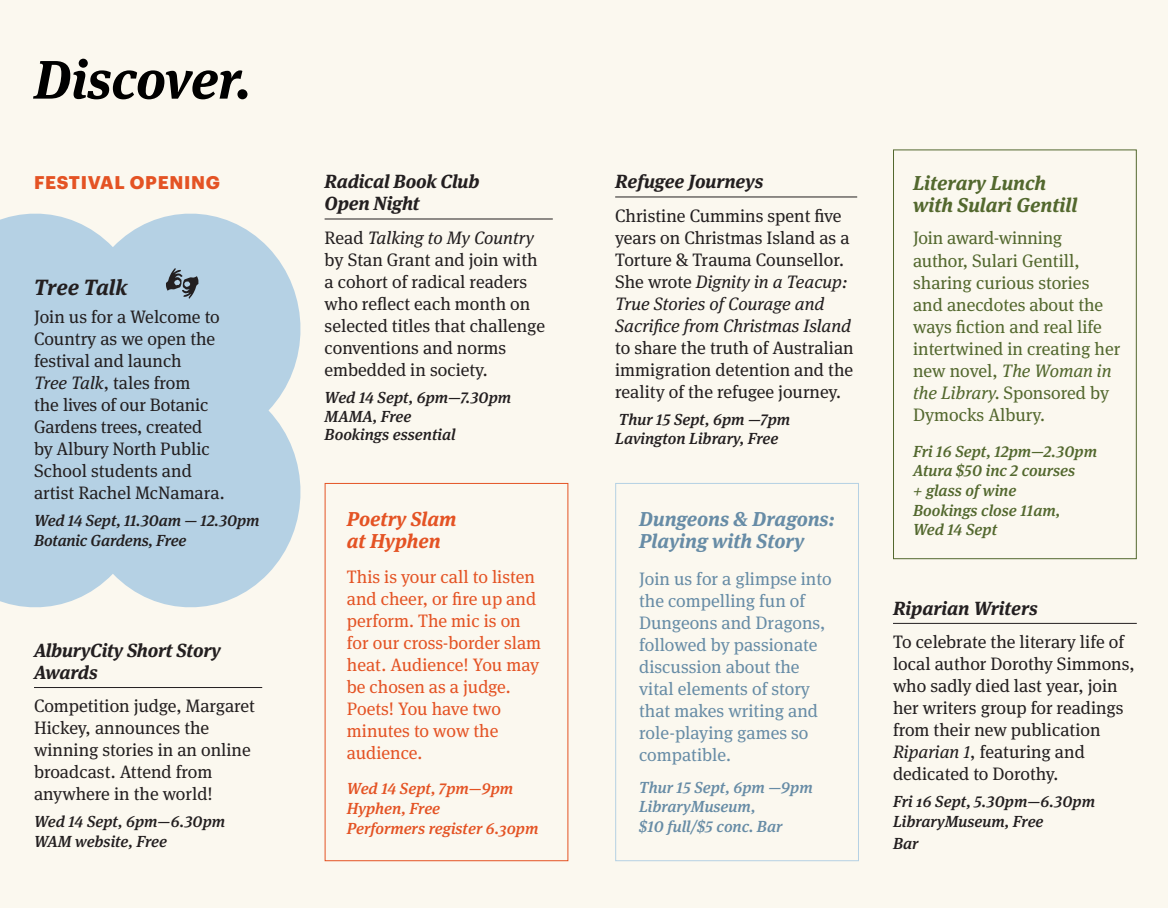
<style>
.page{position:relative;width:1168px;height:908px;background:#fff}
.page>*{position:absolute;margin:0;border:0;box-sizing:border-box;transform-origin:0 0}
.t1{font:italic 700 54px "Meta Serif OT";letter-spacing:-.01em;color:#000}
.HEADING{font:italic 700 22px "Meta Serif OT";letter-spacing:-.005em;color:#231f20}
.HEADING-2{font:italic 700 20px/22px "Meta Serif OT";color:#678ca6}
.HEADING-3{font:italic 700 20px/22px "Meta Serif OT";color:#53682e}
.HEADING-4{font:italic 700 20px/22px "Meta Serif OT";color:#e45324}
.HEADING-5{font:italic 700 19px/22px "Meta Serif OT";letter-spacing:-.01em;color:#231f20}
.body_justified{font:18px/22px "Meta Serif OT";color:#231f20}
.HEADING-6{font:18px/22px "Meta Serif OT";color:#53682e}
.HEADING-7{font:18px/22px "Meta Serif OT";color:#231f20}
.HEADING-8{font:18px/22px "Meta Serif OT";color:#678ca6}
.HEADING-9{font:18px/22px "Meta Serif OT";color:#e45324}
.t2{font:700 18px "Graphik";letter-spacing:.04em;color:#e45324}
.Date___venue{font:italic 500 16px/19.6px "Meta Serif OT";color:#231f20}
.HEADING-10{font:italic 500 16px/19.6px "Meta Serif OT";color:#53682e}
.HEADING-11{font:italic 500 16px/19.6px "Meta Serif OT";color:#e45324}
.HEADING-12{font:italic 500 16px/19.6px "Meta Serif OT";color:#678ca6}
.body_justified-2{font:italic 500 16px "Meta Serif OT";letter-spacing:-.01em;color:#231f20}
.s1{font-style:italic}
</style>
<div class="page">
<div style="left:0;top:0;width:584px;height:907px;background:#fbf8ef"></div>
<svg style="left:0;top:213px;width:301px;height:395px;background:#bbd4e5"></svg>
<hr style="left:34px;top:686px;width:228px;height:1px;background:#231f20">
<hr style="left:325px;top:218px;width:228px;height:1px;background:#231f20">
<svg style="left:166px;top:268px;width:32px;height:30px"></svg>
<div style="left:584px;top:0;width:584px;height:907px;background:#fbf8ef"></div>
<hr style="left:615px;top:196px;width:242px;height:1px;background:#231f20">
<hr style="left:893px;top:622px;width:244px;height:1px;background:#231f20">
<div style="left:615px;top:482px;width:244px;height:378px;border:1px solid #b5d1e4"></div>
<div style="left:893px;top:149px;width:244px;height:410px;border:1px solid #53682e"></div>
<p class="t1" style="left:34px;top:47px;width:219px">Discover.</p>
<p class="t2" style="left:34px;top:168px;width:188px">FESTIVAL OPENING</p>
<p class="HEADING" style="left:34px;top:273px;width:95px">Tree Talk</p>
<p class="HEADING-7" style="left:34px;top:306px;width:192px">Join us for a Welcome to<br>Country as we open the festival and launch<br><span class="s1">Tree Talk</span>, tales from<br>the lives of our Botanic<br>Gardens trees, created by Albury North Public<br>School students and artist Rachel McNamara.</p>
<p class="body_justified-2" style="left:34px;top:511px;width:227px">Wed 14 Sept, 11.30am — 12.30pm</p>
<p class="body_justified-2" style="left:34px;top:530px;width:154px">Botanic Gardens, Free</p>
<p class="HEADING-5" style="left:34px;top:639px;width:188px">AlburyCity Short Story<br>Awards</p>
<p class="body_justified" style="left:34px;top:695px;width:223px">Competition judge, Margaret<br>Hickey, announces the winning stories in an online broadcast. Attend from anywhere in the world!</p>
<p class="Date___venue" style="left:34px;top:811px;width:193px">Wed 14 Sept, 6pm—6.30pm<br>WAM website, Free</p>
<p class="HEADING-5" style="left:325px;top:171px;width:156px">Radical Book Club<br>Open Night</p>
<p class="body_justified" style="left:325px;top:227px;width:222px">Read <span class="s1">Talking to My Country </span>by Stan Grant and join with a cohort of radical readers who reflect each month on selected titles that challenge conventions and norms embedded in society.</p>
<p class="Date___venue" style="left:325px;top:387px;width:188px">Wed 14 Sept, 6pm—7.30pm<br>MAMA, Free</p>
<p class="Date___venue" style="left:325px;top:425px;width:133px">Bookings essential</p>
<p class="HEADING-4" style="left:347px;top:508px;width:111px">Poetry Slam at Hyphen</p>
<p class="HEADING-9" style="left:347px;top:565px;width:196px">This is your call to listen and cheer, or fire up and perform. The mic is on for our cross-border slam heat. Audience! You may be chosen as a judge.<br>Poets! You have two minutes to wow the audience.</p>
<p class="HEADING-11" style="left:347px;top:778px;width:193px">Wed 14 Sept, 7pm—9pm<br>Hyphen, Free<br>Performers register 6.30pm</p>
<p class="HEADING-5" style="left:615px;top:171px;width:150px">Refugee Journeys</p>
<p class="body_justified" style="left:615px;top:205px;width:240px">Christine Cummins spent five years on Christmas Island as a<br>Torture &amp; Trauma Counsellor.<br>She wrote <span class="s1">Dignity in a Teacup:<br>True Stories of Courage and<br>Sacrifice from Christmas Island </span>to share the truth of Australian immigration detention and the reality of the refugee journey.</p>
<p class="Date___venue" style="left:615px;top:409px;width:177px">Thur 15 Sept, 6pm —7pm<br>Lavington Library, Free</p>
<p class="HEADING-2" style="left:639px;top:508px;width:197px">Dungeons &amp; Dragons:<br>Playing with Story</p>
<p class="HEADING-8" style="left:639px;top:567px;width:194px">Join us for a glimpse into the compelling fun of<br>Dungeons and Dragons, followed by passionate discussion about the vital elements of story that makes writing and role-playing games so compatible.</p>
<p class="HEADING-12" style="left:639px;top:777px;width:175px">Thur 15 Sept, 6pm —9pm<br>LibraryMuseum,<br>$10 full/$5 conc. Bar</p>
<p class="HEADING-3" style="left:913px;top:172px;width:166px">Literary Lunch with Sulari Gentill</p>
<p class="HEADING-6" style="left:913px;top:227px;width:209px">Join award-winning author, Sulari Gentill, sharing curious stories and anecdotes about the ways fiction and real life intertwined in creating her new novel, <span class="s1">The Woman in the Library.</span> Sponsored by<br>Dymocks Albury.</p>
<p class="HEADING-10" style="left:913px;top:441px;width:185px">Fri 16 Sept, 12pm—2.30pm<br>Atura $50 inc 2 courses<br>+ glass of wine<br>Bookings close 11am,<br>Wed 14 Sept</p>
<p class="HEADING-5" style="left:893px;top:597px;width:146px">Riparian Writers</p>
<p class="body_justified" style="left:893px;top:631px;width:243px">To celebrate the literary life of local author Dorothy Simmons, who sadly died last year, join her writers group for readings from their new publication<br><span class="s1">Riparian 1</span>, featuring and dedicated to Dorothy.</p>
<p class="Date___venue" style="left:893px;top:791px;width:204px">Fri 16 Sept, 5.30pm—6.30pm<br>LibraryMuseum, Free</p>
<p class="Date___venue" style="left:893px;top:833px;width:27px">Bar</p>
</div>
